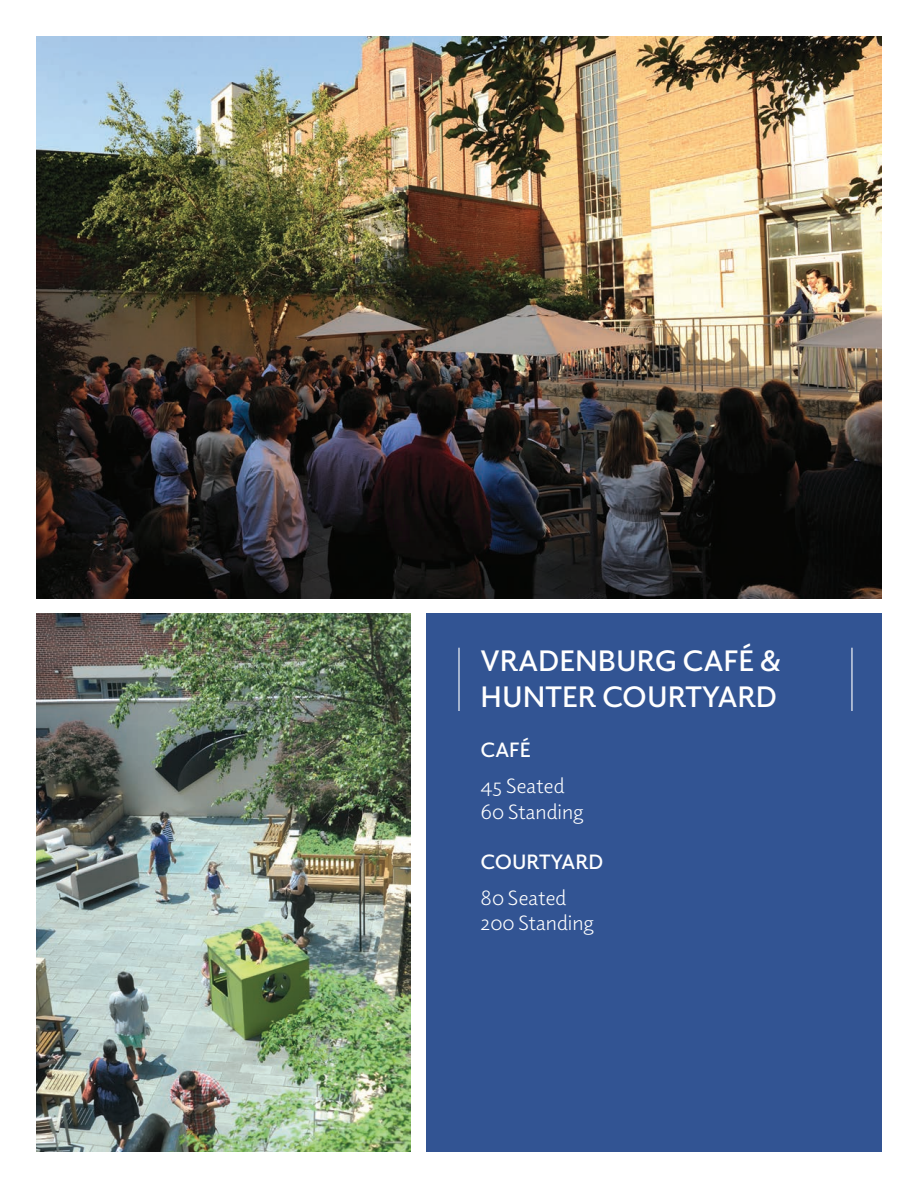
<style>
.page{position:relative;width:918px;height:1188px;background:#fff}
.page>*{position:absolute;margin:0;border:0;box-sizing:border-box;transform-origin:0 0}
.t1{font:600 30px/36px "Elido";color:#fff}
.t2{font:21px/25.2px "Elido";color:#fff}
.t3{font:600 21px "Elido";color:#fff}
</style>
<div class="page">
<img style="left:36px;top:36px;width:846px;height:563px">
<div style="left:427px;top:614px;width:455px;height:538px;background:#325493"></div>
<hr style="left:458px;top:648px;width:2px;height:63px;background:#fff">
<img style="left:36px;top:614px;width:375px;height:538px">
<hr style="left:851px;top:648px;width:2px;height:63px;background:#fff">
<h1 class="t1" style="left:481px;top:641px;width:302px">VRADENBURG CAFÉ &amp;<br>HUNTER COURTYARD</h1>
<p class="t3" style="left:481px;top:736px;width:52px">CAFÉ</p>
<p class="t2" style="left:481px;top:773px;width:105px">45 Seated<br>60 Standing</p>
<p class="t3" style="left:481px;top:848px;width:124px">COURTYARD</p>
<p class="t2" style="left:481px;top:885px;width:115px">80 Seated<br>200 Standing</p>
</div>
